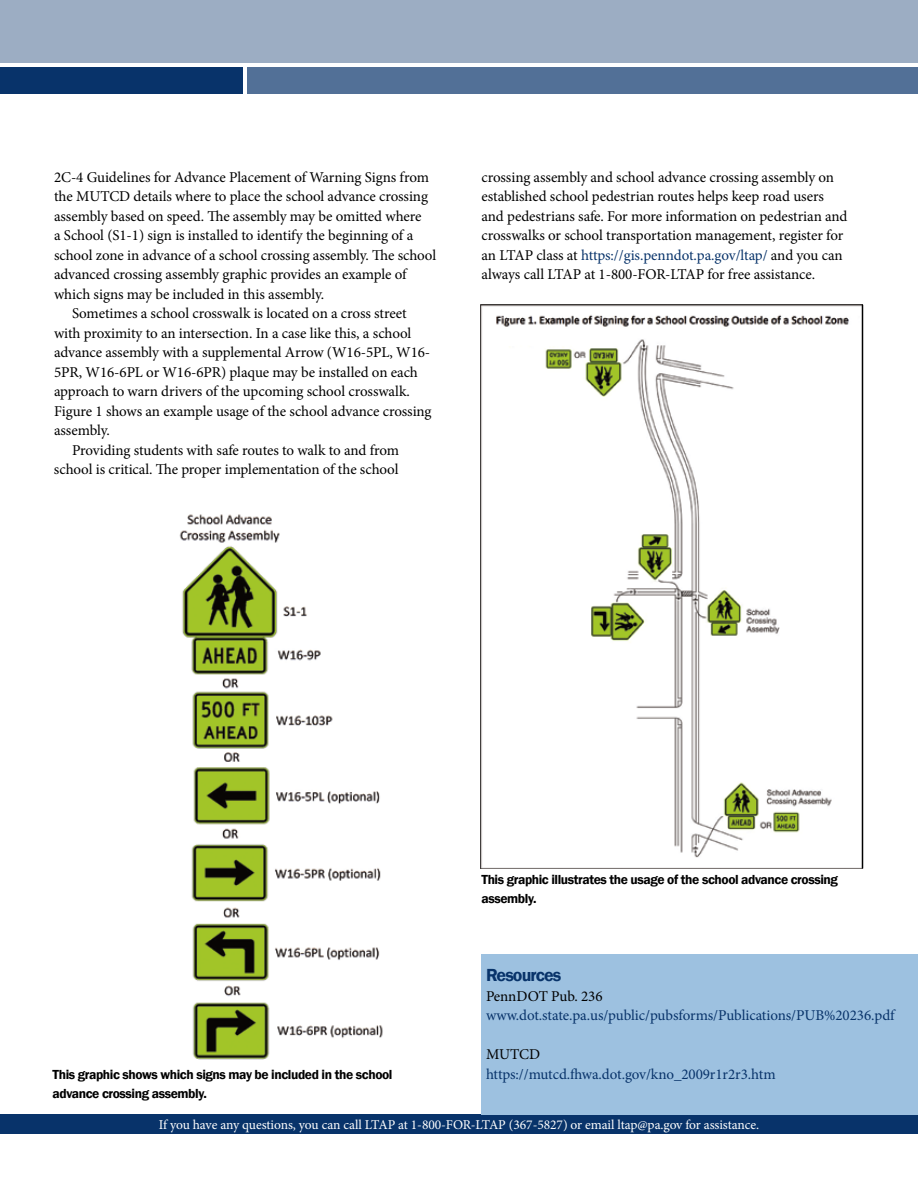
<style>
.page{position:relative;width:918px;height:1188px;background:#fff}
.page>*{position:absolute;margin:0;border:0;box-sizing:border-box;transform-origin:0 0}
.t1{font:600 18px "Franklin Gothic";letter-spacing:-.05em;color:#08336a}
.t2{font:15px/19.5px "Minion Pro";letter-spacing:-.01em;color:#000}
.t3{font:15px "Minion Pro";letter-spacing:-.005em;color:#08336a}
.t4{font:600 13.5px/19.5px "Franklin Gothic";letter-spacing:-.03em;color:#000}
.t5{font:13.5px "Minion Pro";letter-spacing:-.01em;color:#fff}
.s1{color:#08336a}
</style>
<div class="page">
<div style="left:0;top:0;width:918px;height:63px;background:#9cadc3"></div>
<div style="left:0;top:68px;width:243px;height:26px;background:#08336a"></div>
<div style="left:248px;top:68px;width:670px;height:26px;background:#527097"></div>
<div style="left:0;top:1115px;width:918px;height:19px;background:#08336a"></div>
<img style="left:179px;top:514px;width:204px;height:546px">
<img style="left:480px;top:304px;width:382px;height:565px">
<div style="left:482px;top:954px;width:436px;height:160px;background:#9dc1e0"></div>
<hr style="left:862px;top:305px;width:1px;height:563px;background:#000">
<p class="t2" style="left:54px;top:167px;width:377px">2C-4 Guidelines for Advance Placement of Warning Signs from</p>
<p class="t2" style="left:54px;top:187px;width:376px">the MUTCD details where to place the school advance crossing</p>
<p class="t2" style="left:54px;top:206px;width:369px">assembly based on speed. The assembly may be omitted where</p>
<p class="t2" style="left:54px;top:226px;width:361px">a School (S1-1) sign is installed to identify the beginning of a</p>
<p class="t2" style="left:54px;top:245px;width:384px">school zone in advance of a school crossing assembly. The school</p>
<p class="t2" style="left:54px;top:265px;width:354px">advanced crossing assembly graphic provides an example of</p>
<p class="t2" style="left:54px;top:284px;width:272px">which signs may be included in this assembly.</p>
<p class="t2" style="left:72px;top:304px;width:336px">Sometimes a school crosswalk is located on a cross street</p>
<p class="t2" style="left:54px;top:323px;width:359px">with proximity to an intersection. In a case like this, a school</p>
<p class="t2" style="left:54px;top:343px;width:378px">advance assembly with a supplemental Arrow (W16-5PL, W16-</p>
<p class="t2" style="left:54px;top:362px;width:365px">5PR, W16-6PL or W16-6PR) plaque may be installed on each</p>
<p class="t2" style="left:54px;top:382px;width:357px">approach to warn drivers of the upcoming school crosswalk.</p>
<p class="t2" style="left:54px;top:401px;width:379px">Figure 1 shows an example usage of the school advance crossing</p>
<p class="t2" style="left:54px;top:421px;width:57px">assembly.</p>
<p class="t2" style="left:72px;top:440px;width:329px">Providing students with safe routes to walk to and from</p>
<p class="t2" style="left:54px;top:460px;width:346px">school is critical. The proper implementation of the school</p>
<p class="t2" style="left:482px;top:167px;width:368px">crossing assembly and school advance crossing assembly on established school pedestrian routes helps keep road users and pedestrians safe. For more information on pedestrian and crosswalks or school transportation management, register for an LTAP class at <span class="s1">https://gis.penndot.pa.gov/ltap/</span> and you can always call LTAP at 1-800-FOR-LTAP for free assistance.</p>
<p class="t4" style="left:53px;top:1064px;width:342px">This graphic shows which signs may be included in the school advance crossing assembly.</p>
<p class="t4" style="left:482px;top:869px;width:358px">This graphic illustrates the usage of the school advance crossing assembly.</p>
<p class="t1" style="left:486px;top:964px;width:77px">Resources</p>
<p class="t2" style="left:486px;top:986px;width:118px">PennDOT Pub. 236</p>
<p class="t3" style="left:486px;top:1005px;width:410px">www.dot.state.pa.us/public/pubsforms/Publications/PUB%20236.pdf</p>
<p class="t2" style="left:486px;top:1045px;width:56px">MUTCD</p>
<p class="t3" style="left:486px;top:1064px;width:291px">https://mutcd.fhwa.dot.gov/kno_2009r1r2r3.htm</p>
<p class="t5" style="left:159px;top:1116px;width:602px">If you have any questions, you can call LTAP at 1-800-FOR-LTAP (367-5827) or email ltap@pa.gov for assistance.</p>
</div>
